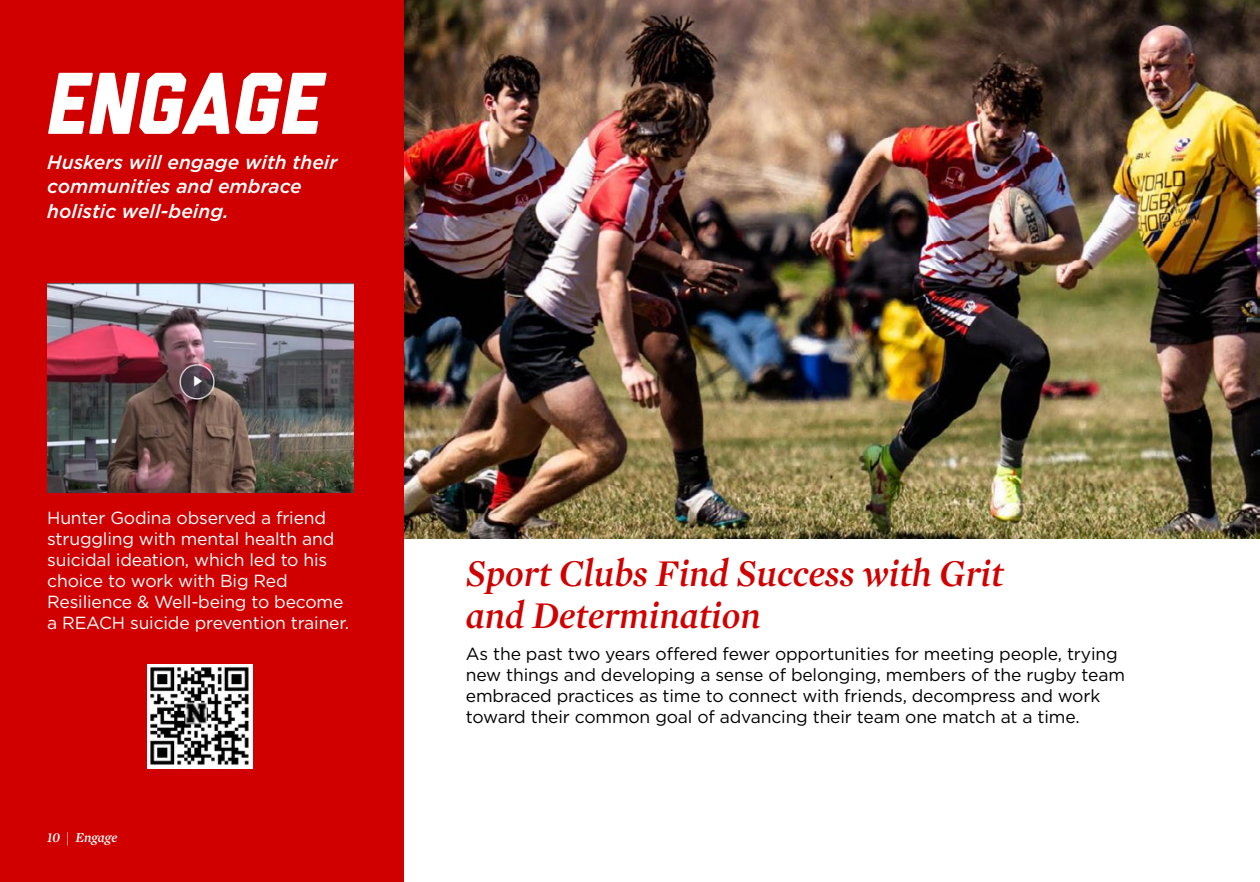
<style>
.page{position:relative;width:1260px;height:882px;background:#fff}
.page>*{position:absolute;margin:0;border:0;box-sizing:border-box;transform-origin:0 0}
.t1{font:italic 800 87.5px "Liberator";color:#fff}
.t2{font:italic 600 38.5px/42px "Mercury Display";color:#d00000}
.t3{font:italic 500 19.25px/24.5px "Gotham";color:#fff}
.t4{font:17.5px/21px "Gotham";letter-spacing:-.01em;color:#000}
.t5{font:17.5px/21px "Gotham";letter-spacing:-.01em;color:#fff}
.t6{font:italic 600 14px "Mercury Display";color:#fff}
</style>
<div class="page">
<div style="left:0;top:0;width:404px;height:882px;background:#d00000"></div>
<img style="left:404px;top:0;width:856px;height:538px">
<img style="left:148px;top:664px;width:104px;height:105px">
<img style="left:47px;top:283px;width:306px;height:209px">
<h1 class="t1" style="left:47px;top:56px;width:276px">ENGAGE</h1>
<p class="t3" style="left:47px;top:149px;width:292px">Huskers will engage with their communities and embrace holistic well-being.</p>
<p class="t5" style="left:47px;top:507px;width:303px">Hunter Godina observed a friend struggling with mental health and suicidal ideation, which led to his choice to work with Big Red Resilience &amp; Well-being to become a REACH suicide prevention trainer.</p>
<p class="t6" style="left:47px;top:828px;width:72px">10 | Engage</p>
<h2 class="t2" style="left:466px;top:551px;width:539px">Sport Clubs Find Success with Grit and Determination</h2>
<p class="t4" style="left:466px;top:643px;width:661px">As the past two years offered fewer opportunities for meeting people, trying new things and developing a sense of belonging, members of the rugby team embraced practices as time to connect with friends, decompress and work toward their common goal of advancing their team one match at a time.</p>
</div>
